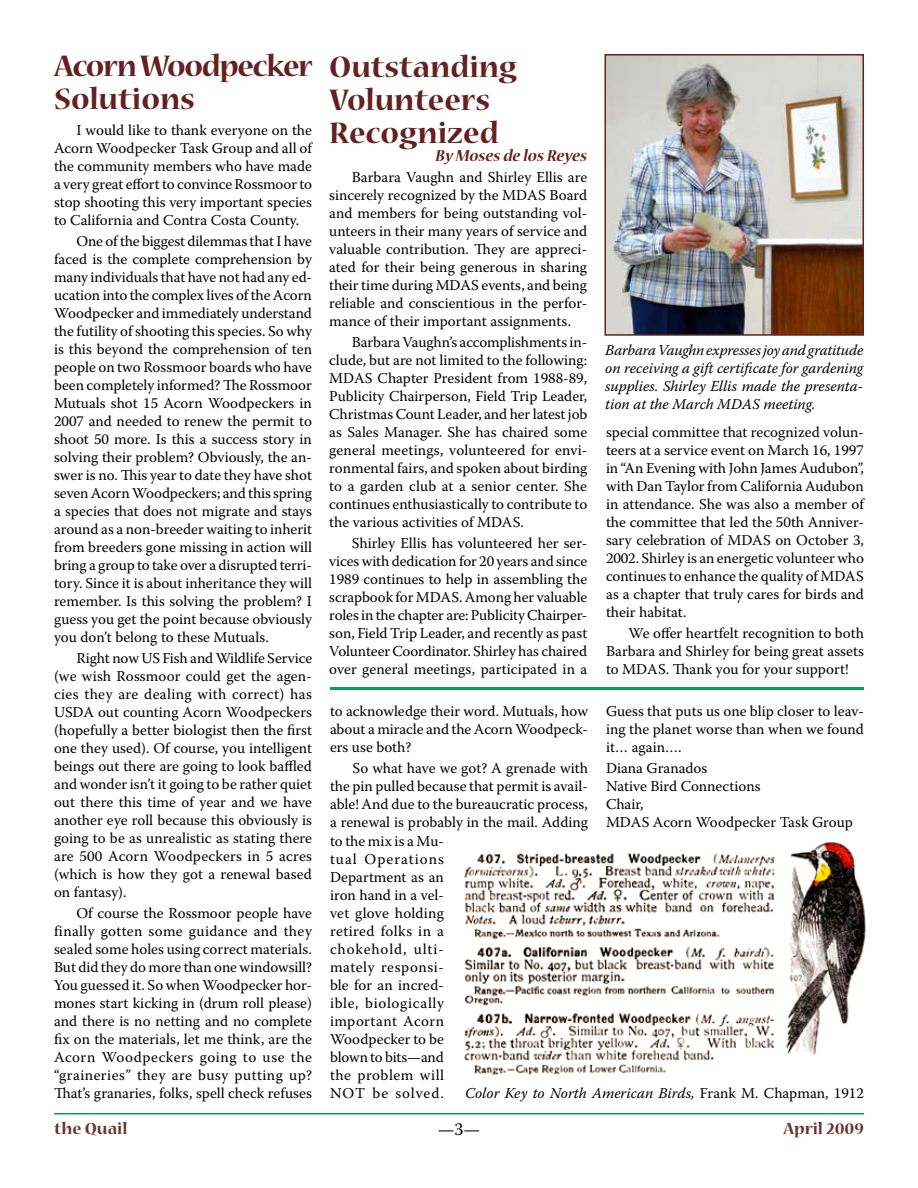
<style>
.page{position:relative;width:918px;height:1188px;background:#fff}
.page>*{position:absolute;margin:0;border:0;box-sizing:border-box;transform-origin:0 0}
.t1{font:700 33px/33px "Nueva Std";color:#632121}
.t2{font:700 33px/33px "Nueva Std";letter-spacing:-.04em;color:#632121}
.t3{font:700 18px "Nueva Std";color:#633}
.t4{font:italic 700 18px "Nueva Std";color:#632121}
.t5{font:18px "Warnock Pro";color:#000}
.t6{font:15px/18px "Warnock Pro";color:#000;text-align:justify}
.t7{font:italic 15px/18px "Warnock Pro";color:#000;text-align:justify}
.s1{font-style:normal}
</style>
<div class="page">
<hr style="left:54px;top:1113px;width:810px;height:1px;background:#00a650">
<img style="left:607px;top:57px;width:254px;height:276px">
<div style="left:604px;top:54px;width:260px;height:282px;border:2px solid #632121"></div>
<hr style="left:330px;top:687px;width:534px;height:3px;background:#00a650">
<img style="left:464px;top:842px;width:402px;height:233px">
<h1 class="t2" style="left:54px;top:51px;width:260px">Acorn Woodpecker<br>Solutions</h1>
<p class="t6" style="left:54px;top:121px;width:260px;text-indent:22px">I would like to thank everyone on the Acorn Woodpecker Task Group and all of the community members who have made a very great effort to convince Rossmoor to stop shooting this very important species to California and Contra Costa County.</p>
<p class="t6" style="left:54px;top:232px;width:260px;text-indent:22px">One of the biggest dilemmas that I have faced is the complete comprehension by many individuals that have not had any ed&shy;ucation into the complex lives of the Acorn Woodpecker and immediately understand the futility of shooting this species. So why is this beyond the comprehension of ten people on two Rossmoor boards who have been completely informed? The Rossmoor Mutuals shot 15 Acorn Woodpeckers in 2007 and needed to renew the permit to shoot 50 more. Is this a success story in solving their problem? Obviously, the an&shy;swer is no. This year to date they have shot seven Acorn Woodpeckers; and this spring a species that does not migrate and stays around as a non-breeder waiting to inherit from breeders gone missing in action will bring a group to take over a disrupted terri&shy;tory. Since it is about inheritance they will remember. Is this solving the problem? I guess you get the point because obviously you don’t belong to these Mutuals.</p>
<p class="t6" style="left:54px;top:649px;width:260px;text-indent:22px">Right now US Fish and Wildlife Service (we wish Rossmoor could get the agen&shy;cies they are dealing with correct) has USDA out counting Acorn Woodpeckers (hopefully a better biologist then the first one they used). Of course, you intelligent beings out there are going to look baffled and wonder isn’t it going to be rather quiet out there this time of year and we have another eye roll because this obviously is going to be as unrealistic as stating there are 500 Acorn Woodpeckers in 5 acres (which is how they got a renewal based on fantasy).</p>
<p class="t6" style="left:54px;top:904px;width:260px;text-indent:22px">Of course the Rossmoor people have finally gotten some guidance and they sealed some holes using correct materials.<br>But did they do more than one windowsill?<br>You guessed it. So when Woodpecker hor&shy;mones start kicking in (drum roll please) and there is no netting and no complete fix on the materials, let me think, are the Acorn Woodpeckers going to use the “graineries” they are busy putting up?<br>That’s granaries, folks, spell check refuses</p>
<h1 class="t1" style="left:329px;top:52px;width:189px">Outstanding<br>Volunteers<br>Recognized</h1>
<p class="t4" style="left:436px;top:148px;width:153px">By Moses de los Reyes</p>
<p class="t6" style="left:329px;top:168px;width:260px;text-indent:22px">Barbara Vaughn and Shirley Ellis are sincerely recognized by the MDAS Board and members for being outstanding vol&shy;unteers in their many years of service and valuable contribution. They are appreci&shy;ated for their being generous in sharing their time during MDAS events, and being reliable and conscientious in the perfor&shy;mance of their important assignments.</p>
<p class="t6" style="left:329px;top:333px;width:260px;text-indent:22px">Barbara Vaughn’s accomplishments in&shy;clude, but are not limited to the following:<br>MDAS Chapter President from 1988-89, Publicity Chairperson, Field Trip Leader, Christmas Count Leader, and her latest job as Sales Manager. She has chaired some general meetings, volunteered for envi&shy;ronmental fairs, and spoken about birding to a garden club at a senior center. She continues enthusiastically to contribute to the various activities of MDAS.</p>
<p class="t6" style="left:329px;top:534px;width:260px;text-indent:22px">Shirley Ellis has volunteered her ser&shy;vices with dedication for 20 years and since 1989 continues to help in assembling the scrapbook for MDAS. Among her valuable roles in the chapter are: Publicity Chairper&shy;son, Field Trip Leader, and recently as past Volunteer Coordinator. Shirley has chaired over general meetings, participated in a</p>
<p class="t6" style="left:330px;top:702px;width:260px">to acknowledge their word. Mutuals, how about a miracle and the Acorn Woodpeck&shy;ers use both?</p>
<p class="t6" style="left:330px;top:759px;width:260px;text-indent:22px">So what have we got? A grenade with the pin pulled because that permit is avail&shy;able! And due to the bureaucratic process, a renewal is probably in the mail. Adding</p>
<p class="t7" style="left:605px;top:340px;width:260px">Barbara Vaughn expresses joy and gratitude on receiving a gift certificate for gardening supplies. Shirley Ellis made the presenta&shy;tion at the March MDAS meeting.</p>
<p class="t6" style="left:606px;top:423px;width:260px">special committee that recognized volun&shy;teers at a service event on March 16, 1997 in “An Evening with John James Audubon”, with Dan Taylor from California Audubon in attendance. She was also a member of the committee that led the 50th Anniver&shy;sary celebration of MDAS on October 3, 2002. Shirley is an energetic volunteer who continues to enhance the quality of MDAS as a chapter that truly cares for birds and their habitat.</p>
<p class="t6" style="left:606px;top:624px;width:260px;text-indent:22px">We offer heartfelt recognition to both Barbara and Shirley for being great assets to MDAS. Thank you for your support!</p>
<p class="t6" style="left:606px;top:702px;width:260px">Guess that puts us one blip closer to leav&shy;ing the planet worse than when we found it… again….</p>
<p class="t6" style="left:606px;top:759px;width:248px;text-align:left">Diana Granados<br>Native Bird Connections<br>Chair,<br>MDAS Acorn Woodpecker Task Group</p>
<p class="t6" style="left:330px;top:831px;width:116px">to the mix is a Mu&shy;tual Operations Department as an iron hand in a vel&shy;vet glove holding retired folks in a chokehold, ulti&shy;mately responsi&shy;ble for an incred&shy;ible, biologically important Acorn Woodpecker to be blown to bits—and the problem will NOT be solved.</p>
<p class="t7" style="left:465px;top:1084px;width:400px">Color Key to North American Birds, <span class="s1">Frank M. Chapman, 1912</span></p>
<p class="t3" style="left:54px;top:1120px;width:75px">the Quail</p>
<p class="t5" style="left:438px;top:1118px;width:44px">— —</p>
<p class="t3" style="left:783px;top:1120px;width:82px">April 2009</p>
</div>
